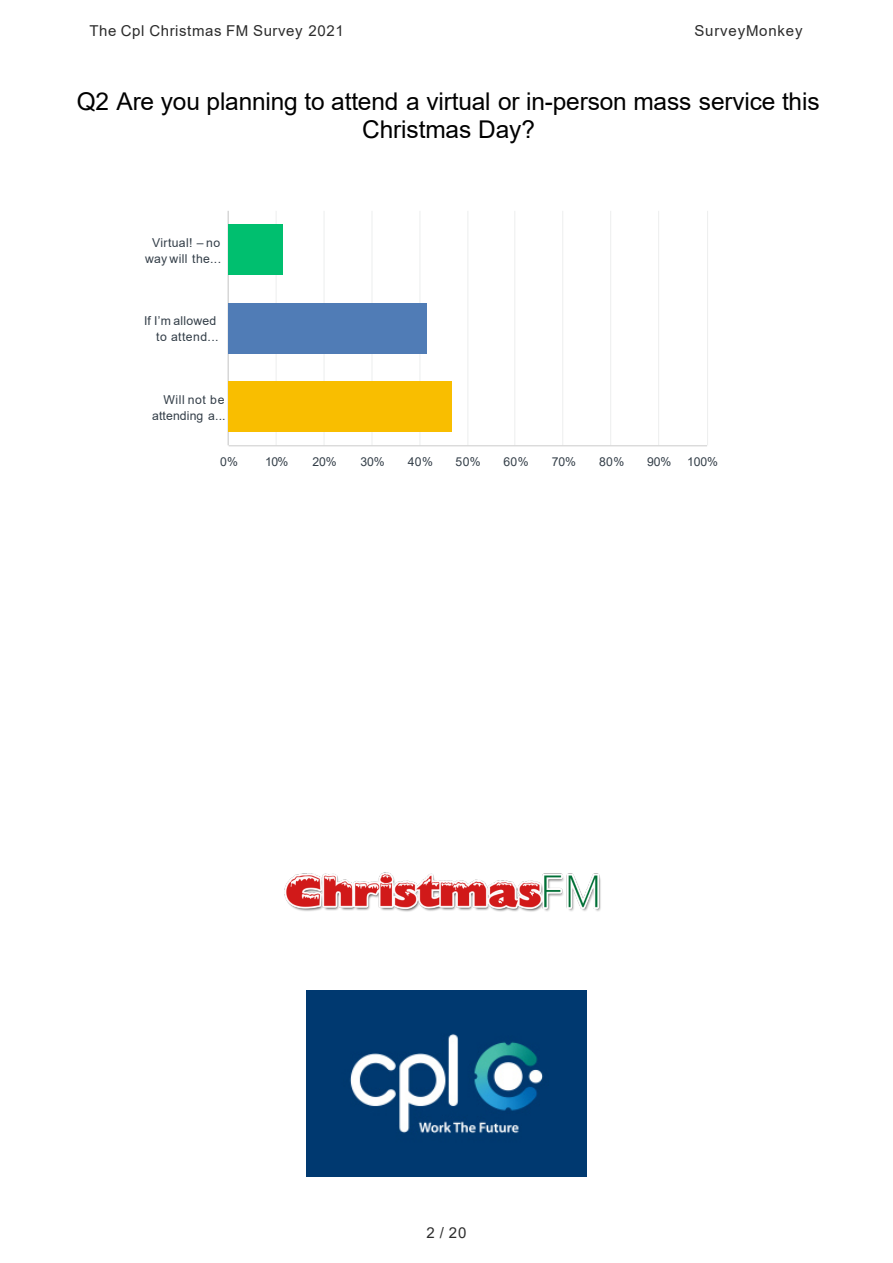
<style>
.page{position:relative;width:893px;height:1263px;background:#fff}
.page>*{position:absolute;margin:0;border:0;box-sizing:border-box;transform-origin:0 0}
.t1{font:24.45px/28.5px "Arial";letter-spacing:-.005em;color:#000;text-align:center}
.t2{font:15px "Arial";letter-spacing:.04em;color:#2c2c2c}
.t3{font:12.3px/16.4px "Arial";letter-spacing:.025em;color:#333e48;text-align:right}
</style>
<div class="page">
<hr style="left:275px;top:211px;width:1px;height:234px;background:#edeeee">
<hr style="left:323px;top:211px;width:1px;height:234px;background:#edeeee">
<hr style="left:371px;top:211px;width:1px;height:234px;background:#edeeee">
<hr style="left:419px;top:211px;width:1px;height:234px;background:#edeeee">
<hr style="left:467px;top:211px;width:1px;height:234px;background:#edeeee">
<hr style="left:514px;top:211px;width:1px;height:234px;background:#edeeee">
<hr style="left:562px;top:211px;width:1px;height:234px;background:#edeeee">
<hr style="left:610px;top:211px;width:1px;height:234px;background:#edeeee">
<hr style="left:658px;top:211px;width:1px;height:234px;background:#edeeee">
<hr style="left:707px;top:211px;width:1px;height:234px;background:#edeeee">
<hr style="left:228px;top:211px;width:1px;height:234px;background:#ccc">
<hr style="left:229px;top:445px;width:478px;height:1px;background:#ccc">
<div style="left:229px;top:224px;width:54px;height:51px;background:#00bf6f"></div>
<div style="left:229px;top:303px;width:197px;height:51px;background:#507cb6"></div>
<div style="left:229px;top:381px;width:223px;height:51px;background:#f9be00"></div>
<img style="left:306px;top:990px;width:280px;height:186px">
<img style="left:284px;top:872px;width:317px;height:40px">
<p class="t2" style="left:89px;top:25px;width:256px">The Cpl Christmas FM Survey 2021</p>
<p class="t2" style="left:694px;top:25px;width:110px">SurveyMonkey</p>
<h1 class="t1" style="left:77px;top:89px;width:744px">Q2 Are you planning to attend a virtual or in-person mass service this<br>Christmas Day?</h1>
<p class="t3" style="left:145px;top:235px;width:78px;text-align:center">Virtual! – no way will the...</p>
<p class="t3" style="left:144px;top:314px;width:76px">If I’m allowed to attend...</p>
<p class="t3" style="left:152px;top:392px;width:75px">Will not be attending a...</p>
<p class="t3" style="left:220px;top:454px;width:20px">0%</p>
<p class="t3" style="left:265px;top:454px;width:25px">10%</p>
<p class="t3" style="left:312px;top:454px;width:26px">20%</p>
<p class="t3" style="left:360px;top:454px;width:26px">30%</p>
<p class="t3" style="left:408px;top:454px;width:27px">40%</p>
<p class="t3" style="left:455px;top:454px;width:27px">50%</p>
<p class="t3" style="left:503px;top:454px;width:27px">60%</p>
<p class="t3" style="left:551px;top:454px;width:26px">70%</p>
<p class="t3" style="left:599px;top:454px;width:27px">80%</p>
<p class="t3" style="left:647px;top:454px;width:26px">90%</p>
<p class="t3" style="left:687px;top:454px;width:32px">100%</p>
<p class="t2" style="left:426px;top:1227px;width:41px">2/20</p>
</div>
